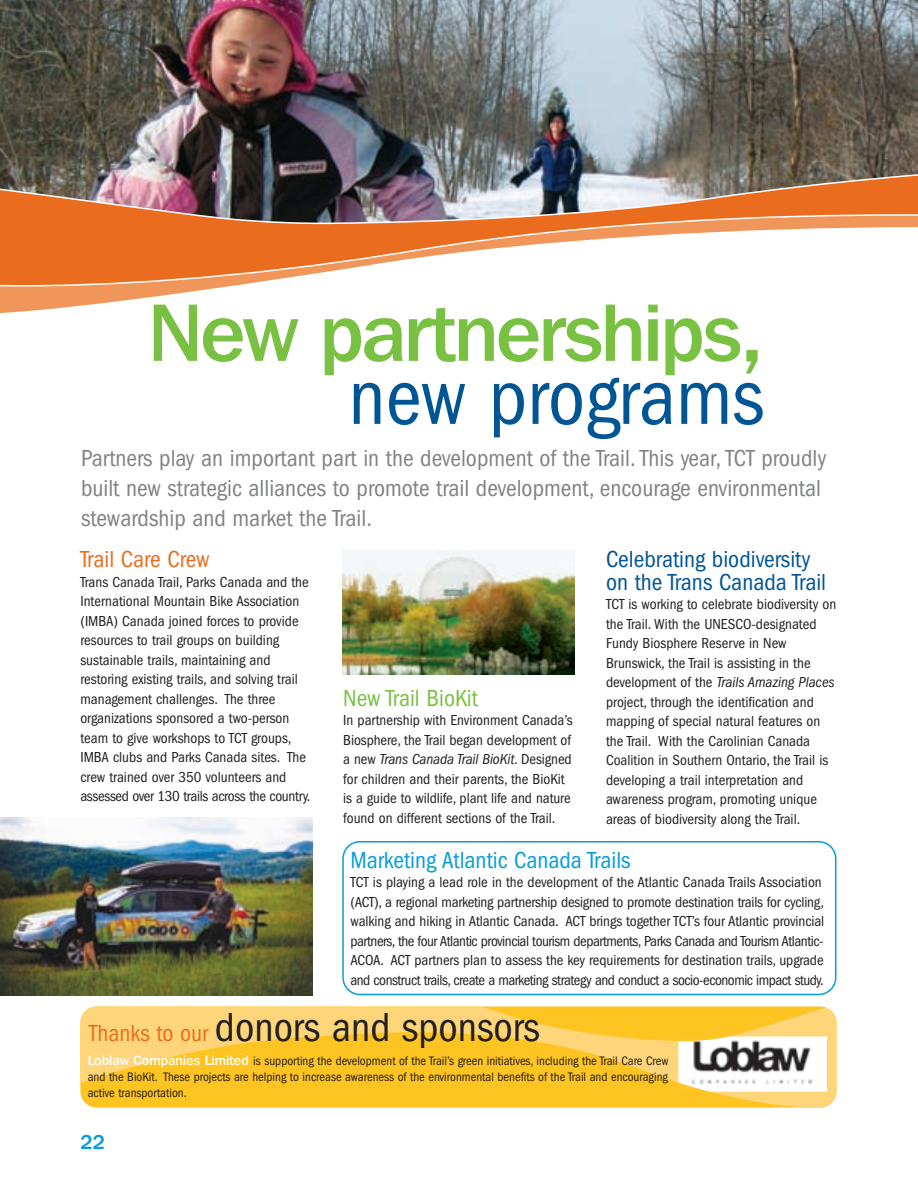
<style>
.page{position:relative;width:918px;height:1188px;background:#fff}
.page>*{position:absolute;margin:0;border:0;box-sizing:border-box;transform-origin:0 0}
.t1{font:500 81px "Franklin Gothic IT Cby BT";letter-spacing:-.03em;color:#79c142}
.t2{font:condensed 81px "Franklin Gothic";color:#005595}
.t3{font:condensed 42px "Franklin Gothic";color:#231f20}
.t4{font:condensed 24px/30px "Franklin Gothic";color:#808285}
.t5{font:condensed 24px/22.5px "Franklin Gothic";color:#005595}
.t6{font:condensed 24px "Franklin Gothic";color:#069ddc}
.t7{font:condensed 24px "Franklin Gothic";color:#79c142}
.t8{font:condensed 24px "Franklin Gothic";color:#ea6d1f}
.t9{font:500 21px "Franklin Gothic";color:#069ddc}
.t10{font:condensed 15px/19.5px "Franklin Gothic";color:#231f20}
.t11{font:condensed 12.75px/15.8px "Franklin Gothic";color:#231f20;text-align:justify}
.s1{font-style:italic}
.s2{font-size:24px;color:#ea6d1f}
.s3{font-family:"Franklin Gothic IT Cby BT";font-weight:500;font-stretch:normal;font-size:13.5px;color:#fff}
</style>
<div class="page">
<img style="left:0;top:0;width:918px;height:1108px">
<h1 class="t1" style="left:148px;top:303px;width:618px">New partnerships,</h1>
<h1 class="t2" style="left:348px;top:370px;width:417px">new programs</h1>
<h3 class="t4" style="left:81px;top:445px;width:747px">Partners play an important part in the development of the Trail. This year, TCT proudly built new strategic alliances to promote trail development, encourage environmental stewardship and market the Trail.</h3>
<h3 class="t8" style="left:80px;top:551px;width:131px">Trail Care Crew</h3>
<p class="t10" style="left:80px;top:573px;width:232px">Trans Canada Trail, Parks Canada and the International Mountain Bike Association (IMBA) Canada joined forces to provide resources to trail groups on building sustainable trails, maintaining and restoring existing trails, and solving trail management challenges. The three organizations sponsored a two-person team to give workshops to TCT groups, IMBA clubs and Parks Canada sites. The crew trained over 350 volunteers and assessed over 130 trails across the country.</p>
<h3 class="t7" style="left:343px;top:690px;width:136px">New Trail BioKit</h3>
<p class="t10" style="left:343px;top:712px;width:231px">In partnership with Environment Canada’s Biosphere, the Trail began development of a new <span class="s1">Trans Canada Trail BioKit</span>. Designed for children and their parents, the BioKit is a guide to wildlife, plant life and nature found on different sections of the Trail.</p>
<h3 class="t5" style="left:606px;top:550px;width:222px">Celebrating biodiversity on the Trans Canada Trail</h3>
<p class="t10" style="left:606px;top:595px;width:232px">TCT is working to celebrate biodiversity on the Trail. With the UNESCO-designated Fundy Biosphere Reserve in New Brunswick, the Trail is assisting in the development of the <span class="s1">Trails Amazing Places </span>project, through the identification and mapping of special natural features on the Trail. With the Carolinian Canada Coalition in Southern Ontario, the Trail is developing a trail interpretation and awareness program, promoting unique areas of biodiversity along the Trail.</p>
<h3 class="t6" style="left:350px;top:852px;width:282px">Marketing Atlantic Canada Trails</h3>
<p class="t10" style="left:350px;top:874px;width:475px">TCT is playing a lead role in the development of the Atlantic Canada Trails Association (ACT), a regional marketing partnership designed to promote destination trails for cycling, walking and hiking in Atlantic Canada. ACT brings together TCT’s four Atlantic provincial partners, the four Atlantic provincial tourism departments, Parks Canada and Tourism Atlantic-ACOA. ACT partners plan to assess the key requirements for destination trails, upgrade and construct trails, create a marketing strategy and conduct a socio-economic impact study.</p>
<h2 class="t3" style="left:89px;top:1013px;width:453px"><span class="s2">Thanks to our</span> donors and sponsors</h2>
<p class="t11" style="left:88px;top:1054px;width:582px"><span class="s3">Loblaw Companies Limited</span> is supporting the development of the Trail’s green initiatives, including the Trail Care Crew and the BioKit. These projects are helping to increase awareness of the environmental benefits of the Trail and encouraging active transportation.</p>
<h3 class="t9" style="left:80px;top:1134px;width:26px">22</h3>
</div>
